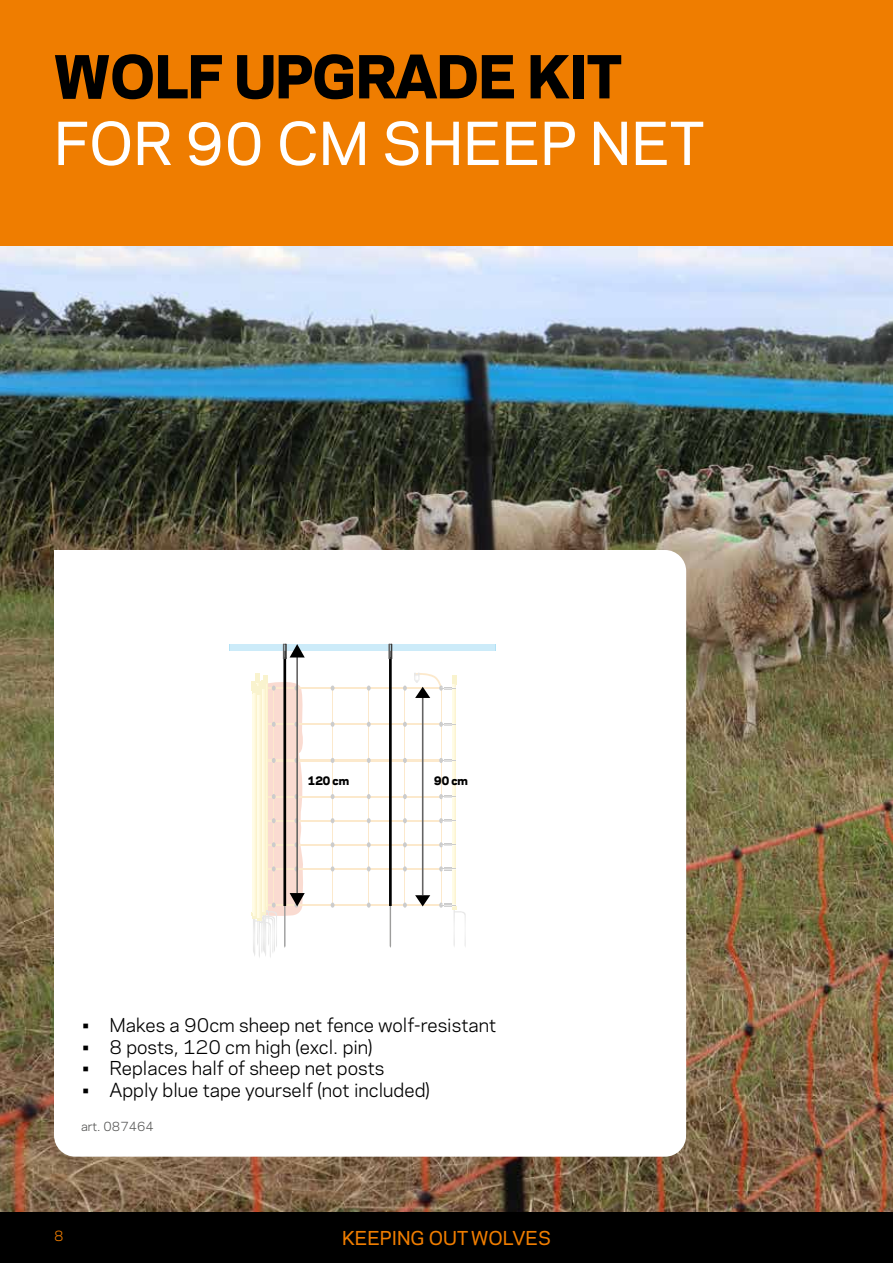
<style>
.page{position:relative;width:893px;height:1263px;background:#fff}
.page>*{position:absolute;margin:0;border:0;box-sizing:border-box;transform-origin:0 0}
.t1{font:500 55.5px "Galaxie Polaris";color:#fff}
.t2{font:800 55.5px "Galaxie Polaris";color:#000}
.t3{font:18px "Galaxie Polaris";color:#000}
.t4{font:500 18px "Galaxie Polaris";color:#ef7d00}
.t5{font:13.5px "Galaxie Polaris";color:#ef7d00}
.t6{font:12px "Galaxie Polaris";color:#575756}
.t7{font:800 11.1px "Galaxie Polaris";color:#000;scale:.95 1}
</style>
<div class="page">
<img style="left:0;top:245px;width:893px;height:967px">
<svg style="left:54px;top:550px;width:632px;height:607px"></svg>
<div style="left:0;top:0;width:893px;height:245px;background:#ef7d00"></div>
<div style="left:205px;top:606px;width:308px;height:362px;background:#fff;border-radius:19px"></div>
<svg style="left:390px;top:906px;width:1px;height:42px"></svg>
<hr style="left:389px;top:657px;width:3px;height:249px;background:#000">
<svg style="left:388px;top:643px;width:4px;height:16px"></svg>
<hr style="left:283px;top:657px;width:3px;height:249px;background:#000">
<hr style="left:296px;top:651px;width:2px;height:242px;background:#646363">
<hr style="left:422px;top:692px;width:1px;height:203px;background:#646363">
<svg style="left:283px;top:643px;width:22px;height:16px"></svg>
<svg style="left:414px;top:673px;width:42px;height:25px"></svg>
<svg style="left:252px;top:674px;width:53px;height:284px"></svg>
<svg style="left:415px;top:895px;width:15px;height:11px"></svg>
<div style="left:0;top:1212px;width:893px;height:51px;background:#000"></div>
<h1 class="t2" style="left:54px;top:30px;width:570px">WOLF UPGRADE KIT</h1>
<h1 class="t1" style="left:54px;top:102px;width:652px">FOR 90 CM SHEEP NET</h1>
<p class="t7" style="left:308px;top:771px;width:45px">120 cm</p>
<p class="t7" style="left:434px;top:771px;width:37px">90 cm</p>
<p class="t3" style="left:83px;top:1011px;width:415px">• Makes a 90cm sheep net fence wolf-resistant</p>
<p class="t3" style="left:83px;top:1033px;width:292px">• 8 posts, 120 cm high (excl. pin)</p>
<p class="t3" style="left:83px;top:1055px;width:303px">• Replaces half of sheep net posts</p>
<p class="t3" style="left:83px;top:1076px;width:349px">• Apply blue tape yourself (not included)</p>
<p class="t6" style="left:81px;top:1117px;width:74px">art. 087464</p>
<p class="t5" style="left:54px;top:1226px;width:11px">8</p>
<p class="t4" style="left:342px;top:1224px;width:210px">KEEPING OUT WOLVES</p>
</div>
